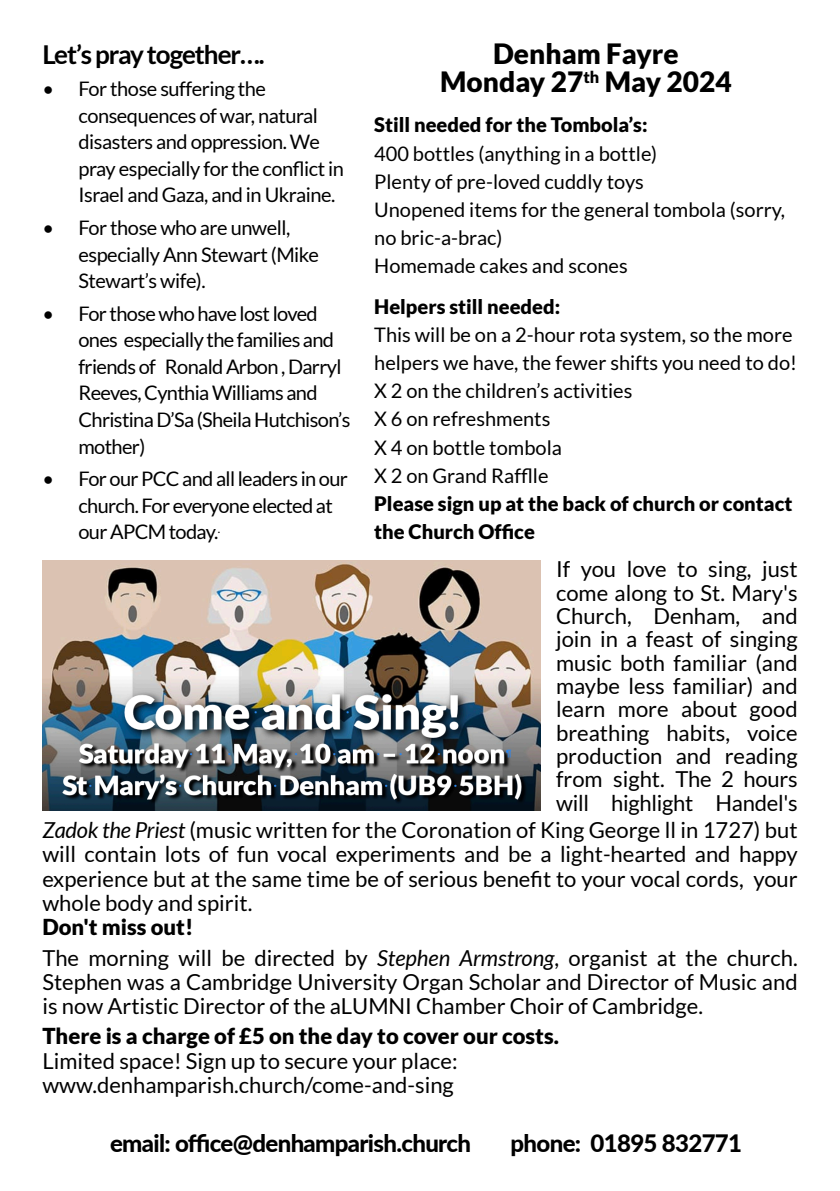
<style>
.page{position:relative;width:840px;height:1191px;background:#fff}
.page>*{position:absolute;margin:0;border:0;box-sizing:border-box;transform-origin:0 0}
.t1{font:900 28px/28.2px "Lato";color:#000;text-align:center}
.t2{font:700 26px "Lato";letter-spacing:-.04em;color:#000}
.t3{font:800 24px "Lato";letter-spacing:-.03em;color:#000}
.t4{font:22px/23.4px "Lato";color:#000}
.t5{font:900 22px "Lato";color:#000}
.t6{font:20px/26.6px "Lato";letter-spacing:-.025em;color:#000}
.t7{font:20px/28.2px "Lato";color:#000}
.t8{font:900 20px/28.2px "Lato";color:#000}
.s1{font-style:italic}
.s2{font-weight:900}
</style>
<div class="page">
<img style="left:42px;top:561px;width:498px;height:249px">
<p class="t1" style="left:440px;top:41px;width:292px">Denham Fayre<br>Monday 27<sup>th</sup> May 2024</p>
<p class="t8" style="left:374px;top:112px;width:275px">Still needed for the Tombola’s:</p>
<p class="t7" style="left:374px;top:140px;width:412px">400 bottles (anything in a bottle)<br>Plenty of pre-loved cuddly toys<br>Unopened items for the general tombola (sorry, no bric-a-brac)<br>Homemade cakes and scones</p>
<p class="t8" style="left:374px;top:293px;width:187px">Helpers still needed:</p>
<p class="t7" style="left:374px;top:322px;width:424px">This will be on a 2-hour rota system, so the more helpers we have, the fewer shifts you need to do!<br>X 2 on the children’s activities<br>X 6 on refreshments<br>X 4 on bottle tombola<br>X 2 on Grand Rafflle</p>
<p class="t8" style="left:374px;top:491px;width:419px">Please sign up at the back of church or contact the Church Office</p>
<p class="t4" style="left:555px;top:559px;width:243px;text-align:justify">If you love to sing, just come along to St. Mary's Church, Denham, and join in a feast of singing music both familiar (and maybe less familiar) and learn more about good breathing habits, voice production and reading from sight. The 2 hours will highlight Handel's</p>
<p class="t4" style="left:42px;top:819px;width:756px;line-height:24.4px;text-align:justify"><span class="s1">Zadok the Priest</span> (music written for the Coronation of King George ll in 1727) but will contain lots of fun vocal experiments and be a light-hearted and happy experience but at the same time be of serious benefit to your vocal cords, your whole body and spirit.</p>
<p class="t4" style="left:42px;top:913px;width:756px;line-height:30.4px"><span class="s2">Don't miss out!<br></span>The morning will be directed by <span class="s1">Stephen Armstrong</span>, organist at the church.</p>
<p class="t4" style="left:42px;top:971px;width:756px;line-height:24.4px">Stephen was a Cambridge University Organ Scholar and Director of Music and is now Artistic Director of the aLUMNI Chamber Choir of Cambridge.</p>
<p class="t5" style="left:42px;top:1026px;width:517px">There is a charge of £5 on the day to cover our costs.</p>
<p class="t4" style="left:42px;top:1049px;width:416px;line-height:24.4px">Limited space! Sign up to secure your place: www.denhamparish.church/come-and-sing</p>
<p class="t3" style="left:110px;top:1132px;width:362px">email: office@denhamparish.church</p>
<p class="t3" style="left:510px;top:1132px;width:233px">phone: 01895 832771</p>
<p class="t2" style="left:42px;top:43px;width:223px">Let’s pray together….</p>
<p class="t6" style="left:78px;top:77px;width:267px;text-indent:-36px">• For those suffering the consequences of war, natural disasters and oppression. We pray especially for the conflict in<br>Israel and Gaza, and in Ukraine.</p>
<p class="t6" style="left:78px;top:216px;width:242px;text-indent:-36px">• For those who are unwell, especially Ann Stewart (Mike<br>Stewart’s wife).</p>
<p class="t6" style="left:78px;top:301px;width:273px;text-indent:-36px">• For those who have lost loved ones especially the families and friends of Ronald Arbon , Darryl<br>Reeves, Cynthia Williams and<br>Christina D’Sa (Sheila Hutchison’s mother)</p>
<p class="t6" style="left:78px;top:467px;width:271px;text-indent:-36px">• For our PCC and all leaders in our church. For everyone elected at our APCM today.<sup>.</sup></p>
</div>
